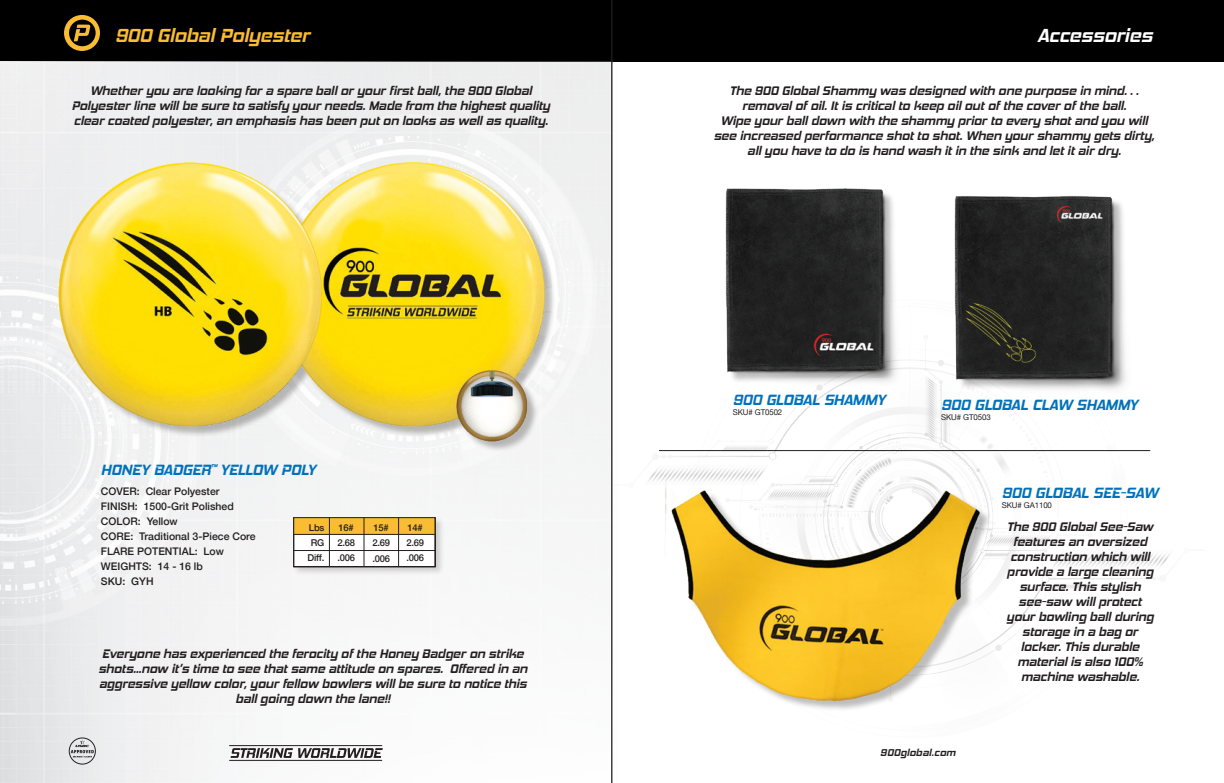
<style>
.page{position:relative;width:1224px;height:783px;background:#fff}
.page>*{position:absolute;margin:0;border:0;box-sizing:border-box;transform-origin:0 0}
.t1{font:italic 700 19px "Hemi Head Rg";letter-spacing:-.005em;color:#f9bc32}
.t2{font:italic 700 19px "Hemi Head Rg";letter-spacing:-.005em;color:#fff}
.t3{font:italic 700 15px "Hemi Head Rg";letter-spacing:-.02em;color:#0072bc}
.t4{font:italic 700 12.5px/15px "Hemi Head Rg";color:#231f20;text-align:center}
.t5{font:500 10.5px/15px "Helvetica Neue";color:#231f20}
.t6{font:italic 700 10px "Hemi Head Rg";letter-spacing:.02em;color:#231f20}
.t7{font:500 9.4px/15.4px "Helvetica Neue";letter-spacing:-.02em;color:#231f20}
.t8{font:8px "Helvetica Neue";letter-spacing:-.01em;color:#231f20}
</style>
<div class="page">
<div style="left:0;top:0;width:612px;height:62px;background:#000001"></div>
<img style="left:0;top:62px;width:610px;height:721px">
<div style="left:612px;top:0;width:612px;height:62px;background:#000001"></div>
<img style="left:648px;top:359px;width:522px;height:292px">
<img style="left:665px;top:454px;width:330px;height:255px">
<hr style="left:229px;top:745px;width:156px;height:4px;background:#231f20;opacity:.1">
<hr style="left:229px;top:745px;width:153px;height:1px;background:#231f20">
<hr style="left:229px;top:760px;width:156px;height:4px;background:#f7f7f8">
<hr style="left:229px;top:760px;width:153px;height:1px;background:#231f20">
<svg style="left:231px;top:748px;width:152px;height:10px"></svg>
<div style="left:69px;top:738px;width:27px;height:26px;border:1px solid #231f20;border-radius:50%"></div>
<svg style="left:71px;top:740px;width:23px;height:18px"></svg>
<div style="left:727px;top:190px;width:179px;height:199px;background:#231f20;opacity:.3"></div>
<img style="left:706px;top:188px;width:199px;height:189px">
<img style="left:927px;top:196px;width:215px;height:199px">
<svg style="left:64px;top:15px;width:36px;height:36px"></svg>
<div style="left:61px;top:164px;width:495px;height:289px;background:#f4f4f5"></div>
<img style="left:49px;top:157px;width:505px;height:289px">
<div style="left:292px;top:516px;width:153px;height:60px;background:#231f20;opacity:.2"></div>
<div style="left:294px;top:518px;width:141px;height:49px;background:#fff"></div>
<div style="left:294px;top:517px;width:141px;height:18px;background:#f9bc32"></div>
<hr style="left:294px;top:550px;width:141px;height:1px;background:#231f20">
<hr style="left:294px;top:534px;width:141px;height:1px;background:#231f20">
<hr style="left:364px;top:517px;width:1px;height:50px;background:#231f20">
<hr style="left:329px;top:517px;width:1px;height:50px;background:#231f20">
<hr style="left:398px;top:517px;width:1px;height:50px;background:#231f20">
<hr style="left:435px;top:517px;width:1px;height:50px;background:#231f20">
<div style="left:293px;top:517px;width:142px;height:50px;border:1px solid #231f20"></div>
<hr style="left:659px;top:450px;width:491px;height:1px;background:#231f20">
<div style="left:610px;top:0;width:11px;height:783px;background:#231f20;opacity:.1"></div>
<hr style="left:611px;top:0;width:1px;height:783px;background:#231f20">
<h1 class="t1" style="left:115px;top:24px;width:197px">900 Global Polyester</h1>
<p class="t4" style="left:72px;top:83px;width:480px">Whether you are looking for a spare ball or your first ball, the 900 Global<br>Polyester line will be sure to satisfy your needs. Made from the highest quality clear coated polyester, an emphasis has been put on looks as well as quality.</p>
<h1 class="t2" style="left:1037px;top:24px;width:117px">Accessories</h1>
<p class="t4" style="left:714px;top:83px;width:442px">The 900 Global Shammy was designed with one purpose in mind… removal of oil. It is critical to keep oil out of the cover of the ball.<br>Wipe your ball down with the shammy prior to every shot and you will see increased performance shot to shot. When your shammy gets dirty, all you have to do is hand wash it in the sink and let it air dry.</p>
<p class="t3" style="left:733px;top:391px;width:154px">900 GLOBAL SHAMMY</p>
<p class="t8" style="left:733px;top:407px;width:51px">SKU# GT0502</p>
<p class="t3" style="left:941px;top:396px;width:199px">900 GLOBAL CLAW SHAMMY</p>
<p class="t8" style="left:941px;top:412px;width:51px">SKU# GT0503</p>
<p class="t3" style="left:101px;top:461px;width:217px">HONEY BADGER<sup>™</sup> YELLOW POLY</p>
<p class="t5" style="left:101px;top:483px;width:156px">COVER: Clear Polyester<br>FINISH: 1500-Grit Polished<br>COLOR: Yellow<br>CORE: Traditional 3-Piece Core<br>FLARE POTENTIAL: Low<br>WEIGHTS: 14 - 16 lb<br>SKU: GYH</p>
<p class="t7" style="left:308px;top:519px;width:18px;text-align:center">Lbs<br>RG<br>Diff.</p>
<p class="t7" style="left:337px;top:519px;width:19px">16#<br>2.68 .006</p>
<p class="t7" style="left:372px;top:519px;width:19px">15#<br>2.69 .006</p>
<p class="t7" style="left:406px;top:519px;width:19px">14#<br>2.69 .006</p>
<p class="t4" style="left:98px;top:646px;width:431px">Everyone has experienced the ferocity of the Honey Badger on strike shots...now it’s time to see that same attitude on spares. Offered in an aggressive yellow color, your fellow bowlers will be sure to notice this ball going down the lane!!</p>
<p class="t3" style="left:1002px;top:484px;width:158px">900 GLOBAL SEE-SAW</p>
<p class="t8" style="left:1002px;top:500px;width:52px">SKU# GA1100</p>
<p class="t4" style="left:1006px;top:519px;width:149px">The 900 Global See-Saw features an oversized construction which will provide a large cleaning surface. This stylish see-saw will protect your bowling ball during storage in a bag or locker. This durable material is also 100% machine washable.</p>
<p class="t6" style="left:880px;top:747px;width:77px">900global.com</p>
</div>
